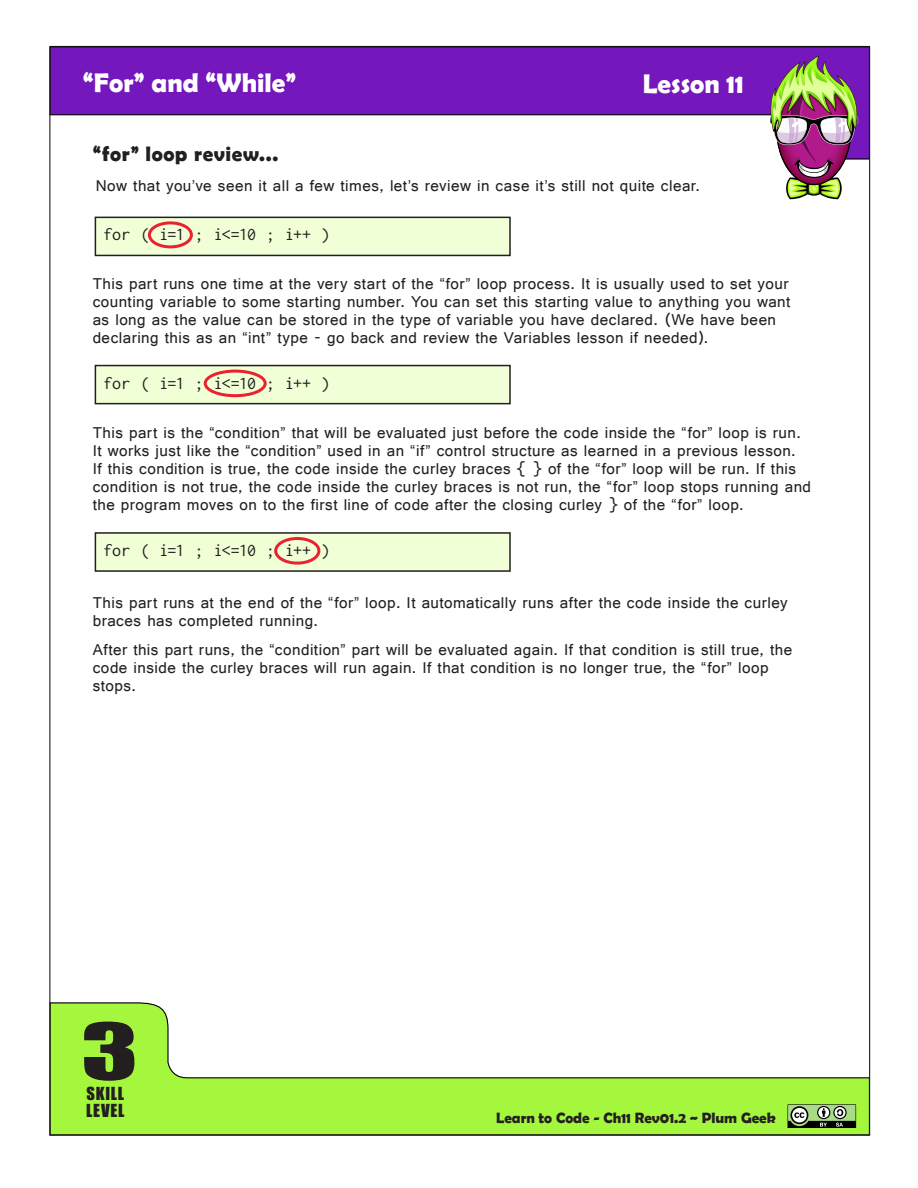
<style>
.page{position:relative;width:918px;height:1188px;background:#fff}
.page>*{position:absolute;margin:0;border:0;box-sizing:border-box;transform-origin:0 0}
.Body_Comments{font:72px "Impact";color:#231f20;scale:1.5 1}
.Heading_-_Page_Main{font:700 27px "Berlin Sans FB Demi";color:#fff}
.Body_Text{font:700 21px "Berlin Sans FB Demi";letter-spacing:.025em;color:#231f20}
.Code_Text{font:18px "Inconsolata";letter-spacing:-.03em;color:#231f20}
.Body_Text-2{font:16.5px/18px "Gautami";letter-spacing:.03em;color:#231f20}
.Body_Comments-2{font:16.5px/16.5px "Impact";letter-spacing:.045em;color:#231f20}
.t1{font:700 15px "Berlin Sans FB Demi";color:#231f20}
</style>
<div class="page">
<svg style="left:51px;top:1002px;width:820px;height:134px;fill:#a5f73e"></svg>
<svg style="left:50px;top:45px;width:821px;height:115px;fill:#7417bc"></svg>
<svg style="left:788px;top:1104px;width:68px;height:24px;background:#718562"></svg>
<svg style="left:767px;top:55px;width:96px;height:144px"></svg>
<div style="left:95px;top:217px;width:415px;height:38px;background:#f0ffd6"></div>
<div style="left:95px;top:217px;width:416px;height:39px;border:2px solid #231f20"></div>
<div style="left:95px;top:366px;width:415px;height:38px;background:#f0ffd6"></div>
<div style="left:95px;top:365px;width:416px;height:39px;border:2px solid #231f20"></div>
<div style="left:95px;top:533px;width:415px;height:38px;background:#f0ffd6"></div>
<div style="left:95px;top:532px;width:416px;height:40px;border:2px solid #231f20"></div>
<div style="left:148px;top:221px;width:45px;height:27px;border:3px solid #eb2132;border-radius:50%"></div>
<div style="left:204px;top:370px;width:63px;height:27px;border:3px solid #eb2132;border-radius:50%"></div>
<div style="left:274px;top:537px;width:46px;height:28px;border:3px solid #eb2132;border-radius:50%"></div>
<p class="Heading_-_Page_Main" style="left:83px;top:67px;width:215px">“For” and “While”</p>
<p class="Heading_-_Page_Main" style="left:643px;top:68px;width:103px">Lesson 11</p>
<p class="Body_Text" style="left:93px;top:142px;width:187px">“for” loop review...</p>
<p class="Body_Text-2" style="left:96px;top:177px;width:606px">Now that you’ve seen it all a few times, let’s review in case it’s still not quite clear.</p>
<p class="Code_Text" style="left:104px;top:225px;width:228px">for ( i=1 ; i&lt;=10 ; i++ )</p>
<p class="Body_Text-2" style="left:93px;top:275px;width:699px">This part runs one time at the very start of the “for” loop process. It is usually used to set your counting variable to some starting number. You can set this starting value to anything you want as long as the value can be stored in the type of variable you have declared. (We have been declaring this as an “int” type - go back and review the Variables lesson if needed).</p>
<p class="Code_Text" style="left:104px;top:374px;width:228px">for ( i=1 ; i&lt;=10 ; i++ )</p>
<p class="Body_Text-2" style="left:93px;top:423px;width:720px">This part is the “condition” that will be evaluated just before the code inside the “for” loop is run.<br>It works just like the “condition” used in an “if” control structure as learned in a previous lesson.<br>If this condition is true, the code inside the curley braces { } of the “for” loop will be run. If this condition is not true, the code inside the curley braces is not run, the “for” loop stops running and the program moves on to the first line of code after the closing curley } of the “for” loop.</p>
<p class="Code_Text" style="left:104px;top:541px;width:228px">for ( i=1 ; i&lt;=10 ; i++ )</p>
<p class="Body_Text-2" style="left:93px;top:593px;width:697px">This part runs at the end of the “for” loop. It automatically runs after the code inside the curley braces has completed running.</p>
<p class="Body_Text-2" style="left:93px;top:640px;width:701px">After this part runs, the “condition” part will be evaluated again. If that condition is still true, the code inside the curley braces will run again. If that condition is no longer true, the “for” loop stops.</p>
<p class="Body_Comments" style="left:81px;top:996px;width:40px">3</p>
<p class="Body_Comments-2" style="left:86px;top:1085px;width:40px">SKILL<br>LEVEL</p>
<p class="t1" style="left:496px;top:1109px;width:281px">Learn to Code - Ch11 Rev01.2 ~ Plum Geek</p>
</div>
